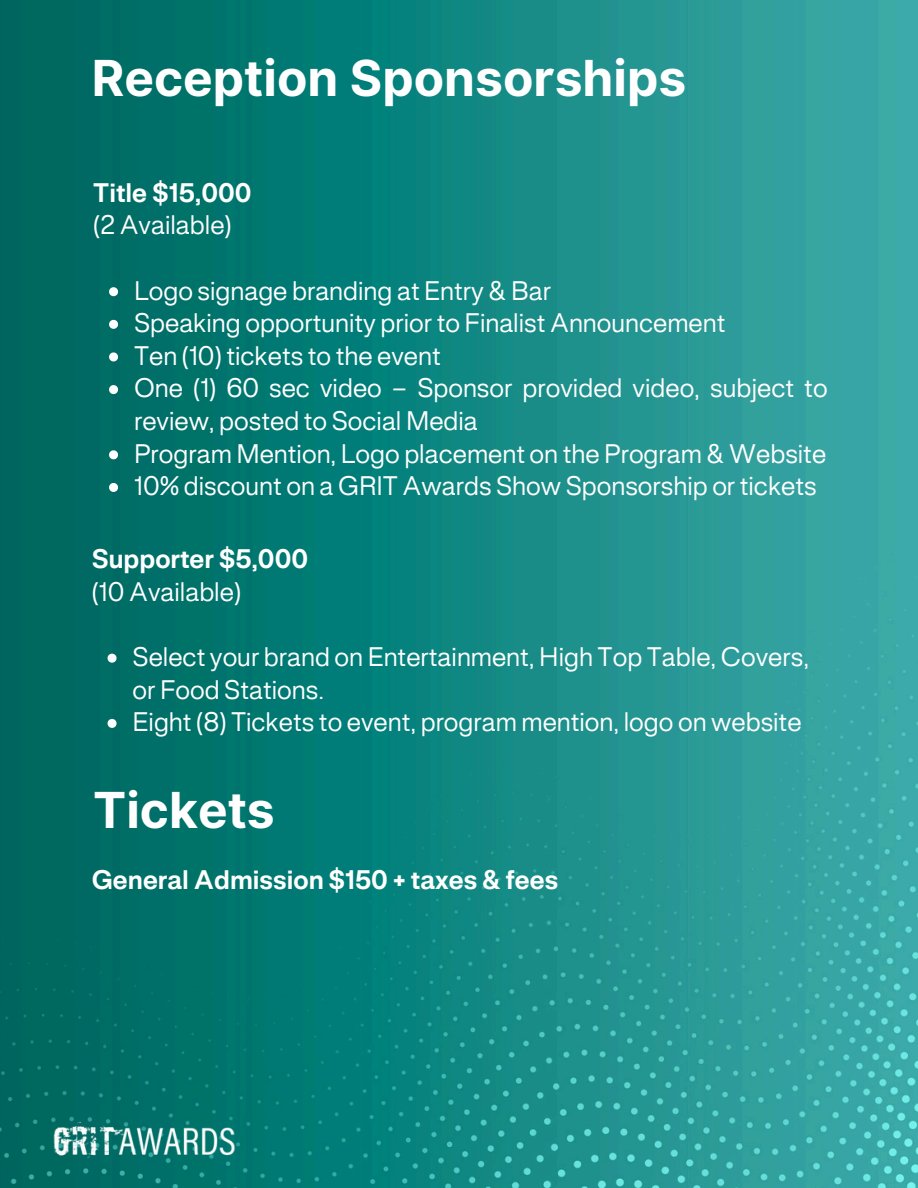
<style>
.page{position:relative;width:918px;height:1188px;background:#fff}
.page>*{position:absolute;margin:0;border:0;box-sizing:border-box;transform-origin:0 0}
.t1{font:700 49.65px "Inter";color:#fff}
.t2{font:24px/32.7px "Rules";color:#fff}
.t3{font:700 24px "Rules";color:#fff}
</style>
<div class="page">
<img style="left:0;top:0;width:918px;height:1188px">
<img style="left:44px;top:1118px;width:201px;height:45px">
<svg style="left:109px;top:287px;width:9px;height:9px"></svg>
<svg style="left:109px;top:320px;width:9px;height:9px"></svg>
<svg style="left:109px;top:352px;width:9px;height:9px"></svg>
<svg style="left:109px;top:385px;width:9px;height:9px"></svg>
<svg style="left:109px;top:450px;width:9px;height:9px"></svg>
<svg style="left:109px;top:483px;width:9px;height:9px"></svg>
<svg style="left:108px;top:654px;width:9px;height:9px"></svg>
<svg style="left:108px;top:719px;width:9px;height:9px"></svg>
<p class="t1" style="left:92px;top:48px;width:596px">Reception Sponsorships</p>
<h1 class="t3" style="left:93px;top:176px;width:160px">Title $15,000</h1>
<p class="t2" style="left:93px;top:209px;width:140px">(2 Available)</p>
<p class="t2" style="left:134px;top:274px;width:419px">Logo signage branding at Entry &amp; Bar</p>
<p class="t2" style="left:134px;top:307px;width:593px">Speaking opportunity prior to Finalist Announcement</p>
<p class="t2" style="left:134px;top:339px;width:308px">Ten (10) tickets to the event</p>
<p class="t2" style="left:134px;top:372px;width:695px">One (1) 60 sec video – Sponsor provided video, subject to review, posted to Social Media</p>
<p class="t2" style="left:134px;top:437px;width:694px">Program Mention, Logo placement on the Program &amp; Website</p>
<p class="t2" style="left:134px;top:470px;width:684px">10% discount on a GRIT Awards Show Sponsorship or tickets</p>
<p class="t3" style="left:92px;top:542px;width:218px">Supporter $5,000</p>
<p class="t2" style="left:92px;top:575px;width:151px">(10 Available)</p>
<p class="t2" style="left:133px;top:641px;width:678px">Select your brand on Entertainment, High Top Table, Covers, or Food Stations.</p>
<p class="t2" style="left:133px;top:706px;width:670px">Eight (8) Tickets to event, program mention, logo on website</p>
<h1 class="t1" style="left:93px;top:781px;width:183px">Tickets</h1>
<p class="t3" style="left:92px;top:863px;width:468px">General Admission $150 + taxes &amp; fees</p>
</div>
